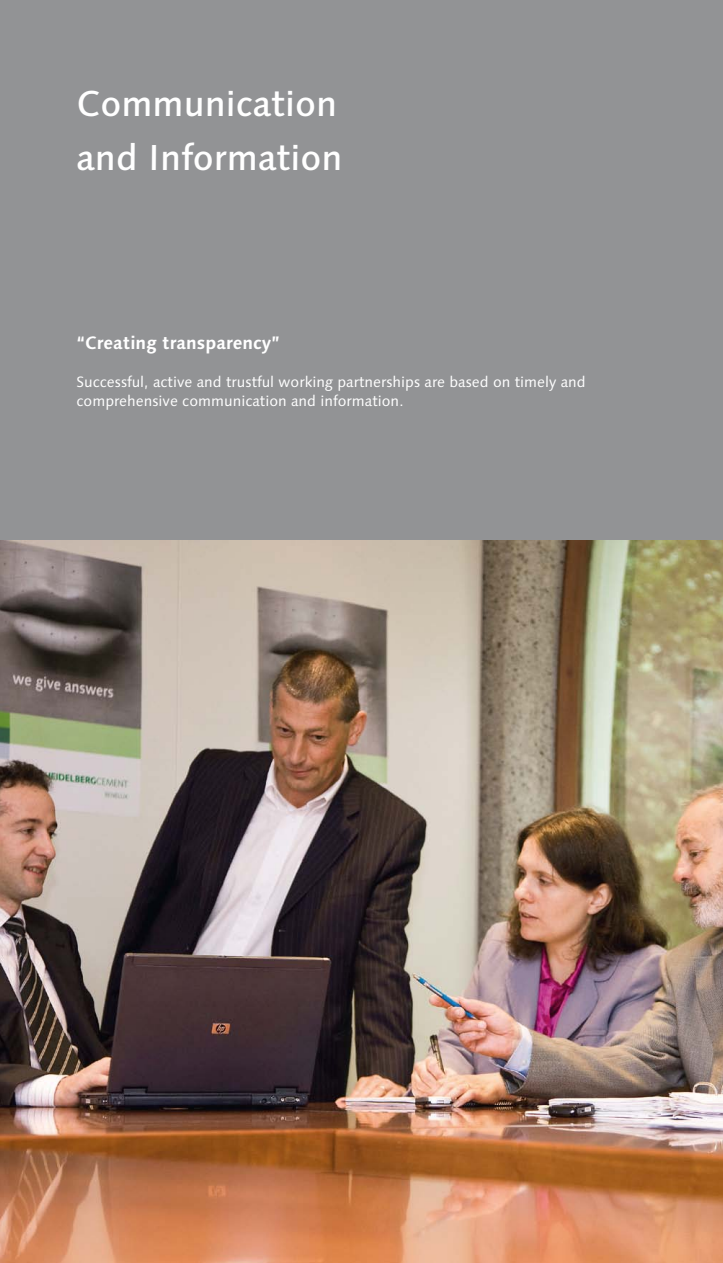
<style>
.page{position:relative;width:723px;height:1263px;background:#fff}
.page>*{position:absolute;margin:0;border:0;box-sizing:border-box;transform-origin:0 0}
.t1{font:500 36px/54px "Linotype Syntax";color:#fff}
.t2{font:700 18px "Linotype Syntax";color:#fff}
.t3{font:15px/19.2px "Linotype Syntax";color:#fff}
</style>
<div class="page">
<div style="left:0;top:0;width:723px;height:540px;background:#929395"></div>
<img style="left:0;top:540px;width:723px;height:723px">
<h1 class="t1" style="left:77px;top:77px;width:268px">Communication and Information</h1>
<p class="t2" style="left:77px;top:331px;width:205px">“Creating transparency”</p>
<p class="t3" style="left:77px;top:372px;width:511px">Successful, active and trustful working partnerships are based on timely and comprehensive communication and information.</p>
</div>
